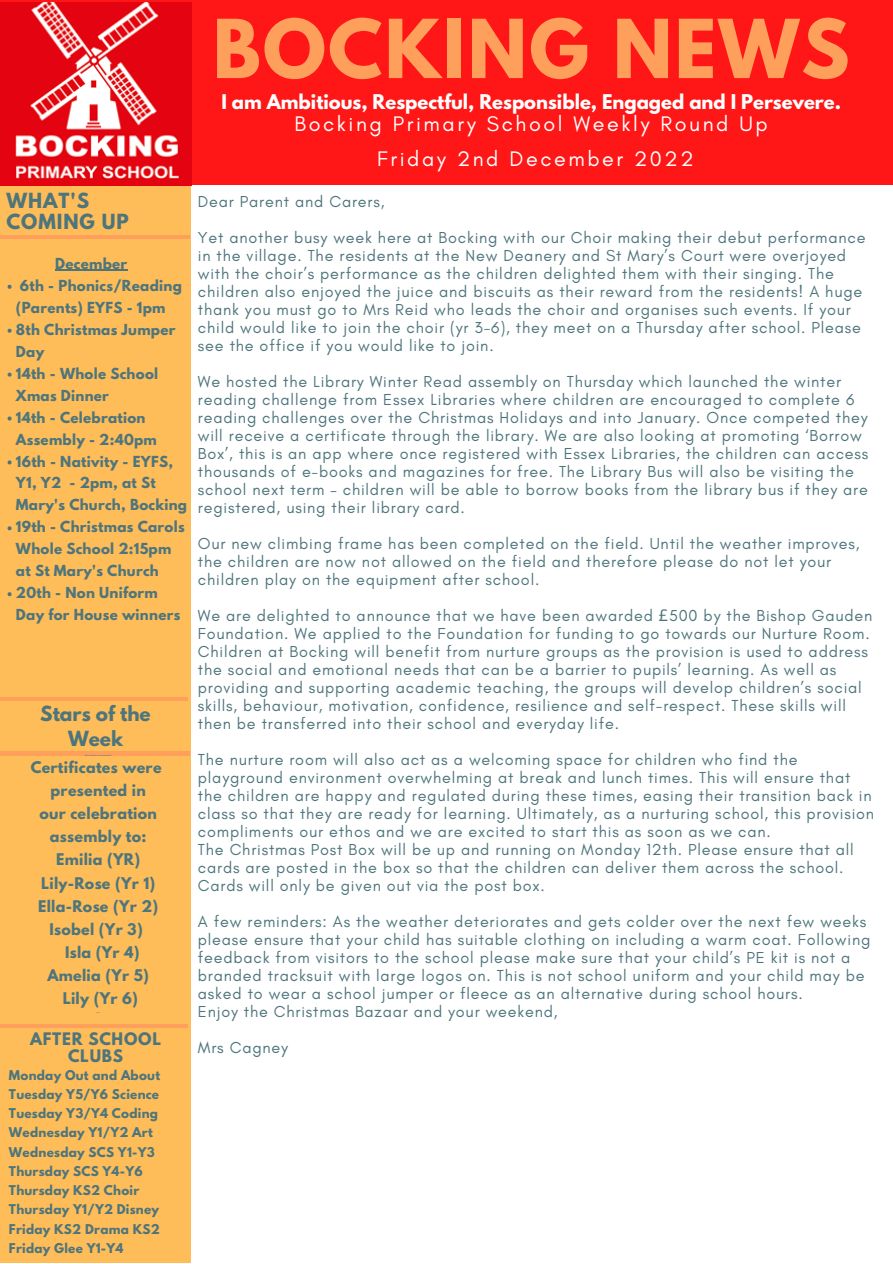
<style>
.page{position:relative;width:893px;height:1264px;background:#fff}
.page>*{position:absolute;margin:0;border:0;box-sizing:border-box;transform-origin:0 0}
.t1{font:700 72px "League Spartan";letter-spacing:.03em;color:#ff9f5c}
.t2{font:21.45px/34.8px "Glacial Indifference";letter-spacing:.12em;color:#fff;text-align:center}
.t3{font:700 18.45px/25.7px "League Spartan";color:#4e757c;text-align:center}
.t4{font:700 18.45px/21px "League Spartan";letter-spacing:.05em;color:#4e757c}
.t5{font:700 18px "League Spartan";color:#fff}
.t6{font:16.2px/18px "Glacial Indifference";letter-spacing:.05em;color:#4e757c}
.t7{font:700 15.3px/16.6px "League Spartan";letter-spacing:.05em;color:#4e757c;text-align:center}
.t8{font:700 14.25px "League Spartan";letter-spacing:.02em;color:#4e757c}
.t9{font:700 13.5px/21.9px "League Spartan";letter-spacing:.02em;color:#4e757c}
.t10{font:700 12px/19.2px "League Spartan";letter-spacing:.02em;color:#4e757c}
.s1{font-family:"Noto Sans"}
</style>
<div class="page">
<div style="left:0;top:0;width:892px;height:185px;background:#ff1616"></div>
<div style="left:0;top:171px;width:191px;height:1091px;background:#ffbd59"></div>
<hr style="left:0;top:235px;width:190px;height:3px;background:#ff9f5c">
<img style="left:0;top:3px;width:191px;height:183px">
<hr style="left:0;top:1024px;width:188px;height:3px;background:#ff9f5c">
<hr style="left:0;top:697px;width:188px;height:4px;background:#ff9f5c">
<hr style="left:0;top:751px;width:190px;height:4px;background:#ff9f5c">
<svg style="left:8px;top:285px;width:4px;height:4px"></svg>
<svg style="left:8px;top:329px;width:4px;height:4px"></svg>
<svg style="left:8px;top:372px;width:4px;height:4px"></svg>
<svg style="left:8px;top:416px;width:4px;height:4px"></svg>
<svg style="left:8px;top:460px;width:4px;height:4px"></svg>
<svg style="left:8px;top:526px;width:4px;height:4px"></svg>
<svg style="left:8px;top:592px;width:4px;height:4px"></svg>
<hr style="left:55px;top:269px;width:73px;height:2px;background:#4e757c">
<p class="t4" style="left:6px;top:192px;width:124px">WHAT'S<br>COMING UP</p>
<p class="t9" style="left:55px;top:254px;width:74px">December</p>
<p class="t9" style="left:16px;top:276px;width:173px">6th - Phonics/Reading (Parents) EYFS - 1pm<br>8th Christmas Jumper<br>Day<br>14th - Whole School<br>Xmas Dinner<br>14th - Celebration<br>Assembly - 2:40pm<br>16th - Nativity - EYFS,<br>Y1, Y2 - 2pm, at St<br>Mary's Church, Bocking<br>19th - Christmas Carols<br>Whole School 2:15pm at St Mary's Church<br>20th - Non Uniform<br>Day for House winners</p>
<p class="t3" style="left:40px;top:702px;width:112px">Stars of the<br>Week</p>
<p class="t8" style="left:31px;top:760px;width:132px">Certificates were</p>
<p class="t8" style="left:51px;top:783px;width:97px">presented in</p>
<p class="t8" style="left:39px;top:806px;width:119px">our celebration</p>
<p class="t8" style="left:50px;top:829px;width:98px">assembly to:</p>
<p class="t8" style="left:56px;top:852px;width:85px">Emilia (YR)</p>
<p class="t8" style="left:41px;top:875px;width:116px">Lily-Rose (Yr 1)</p>
<p class="t8" style="left:38px;top:898px;width:121px">Ella-Rose (Yr 2)</p>
<p class="t8" style="left:49px;top:922px;width:95px">Isobel (Yr 3)</p>
<p class="t8" style="left:65px;top:945px;width:76px">Isla (Yr 4)</p>
<p class="t8" style="left:47px;top:968px;width:103px">Amelia (Yr 5)</p>
<p class="t8" style="left:63px;top:991px;width:77px">Lily (Yr 6)</p>
<p class="t7" style="left:30px;top:1032px;width:132px">AFTER SCHOOL<br>CLUBS</p>
<p class="t10" style="left:9px;top:1066px;width:153px">Monday Out and About<br>Tuesday Y5/Y6 Science<br>Tuesday Y3/Y4 Coding<br>Wednesday Y1/Y2 Art<br>Wednesday SCS Y1-Y3<br>Thursday SCS Y4-Y6<br>Thursday KS2 Choir<br>Thursday Y1/Y2 Disney<br>Friday KS2 Drama KS2<br>Friday Glee Y1-Y4</p>
<h1 class="t1" style="left:213px;top:13px;width:638px">BOCKING NEWS</h1>
<h2 class="t2" style="left:294px;top:106px;width:474px">Bocking Primary School Weekly Round Up<br>Friday 2nd December 2022</h2>
<p class="t5" style="left:221px;top:92px;width:621px">I am Ambitious, Respectful, Responsible, Engaged and I Persevere.</p>
<p class="t6" style="left:198px;top:193px;width:188px">Dear Parent and Carers,</p>
<p class="t6" style="left:198px;top:229px;width:669px">Yet another busy week here at Bocking with our Choir making their debut performance in the village. The residents at the New Deanery and St Mary’s Court were overjoyed with the choir’s performance as the children delighted them with their singing. The children also enjoyed the juice and biscuits as their reward from the residents! A huge thank you must go to Mrs Reid who leads the choir and organises such events. If your child would like to join the choir (yr 3-6), they meet on a Thursday after school. Please see the office if you would like to join.</p>
<p class="t6" style="left:198px;top:372px;width:672px">We hosted the Library Winter Read assembly on Thursday which launched the winter reading challenge from Essex Libraries where children are encouraged to complete 6 reading challenges over the Christmas Holidays and into January. Once competed they will receive a certificate through the library. We are also looking at promoting ‘Borrow Box’, this is an app where once registered with Essex Libraries, the children can access thousands of e-books and magazines for free. The Library Bus will also be visiting the school next term – children will be able to borrow books from the library bus if they are registered, using their library card.</p>
<p class="t6" style="left:198px;top:534px;width:663px">Our new climbing frame has been completed on the field. Until the weather improves, the children are now not allowed on the field and therefore please do not let your children play on the equipment after school.</p>
<p class="t6" style="left:198px;top:606px;width:676px">We are delighted to announce that we have been awarded <span class="s1">£</span>500 by the Bishop Gauden Foundation. We applied to the Foundation for funding to go towards our Nurture Room.<br>Children at Bocking will benefit from nurture groups as the provision is used to address the social and emotional needs that can be a barrier to pupils’ learning. As well as providing and supporting academic teaching, the groups will develop children’s social skills, behaviour, motivation, confidence, resilience and self-respect. These skills will then be transferred into their school and everyday life.</p>
<p class="t6" style="left:198px;top:750px;width:677px">The nurture room will also act as a welcoming space for children who find the playground environment overwhelming at break and lunch times. This will ensure that the children are happy and regulated during these times, easing their transition back in class so that they are ready for learning. Ultimately, as a nurturing school, this provision compliments our ethos and we are excited to start this as soon as we can.<br>The Christmas Post Box will be up and running on Monday 12th. Please ensure that all cards are posted in the box so that the children can deliver them across the school.<br>Cards will only be given out via the post box.</p>
<p class="t6" style="left:198px;top:912px;width:674px">A few reminders: As the weather deteriorates and gets colder over the next few weeks please ensure that your child has suitable clothing on including a warm coat. Following feedback from visitors to the school please make sure that your child’s PE kit is not a branded tracksuit with large logos on. This is not school uniform and your child may be asked to wear a school jumper or fleece as an alternative during school hours.<br>Enjoy the Christmas Bazaar and your weekend,</p>
<p class="t6" style="left:198px;top:1038px;width:92px">Mrs Cagney</p>
</div>
